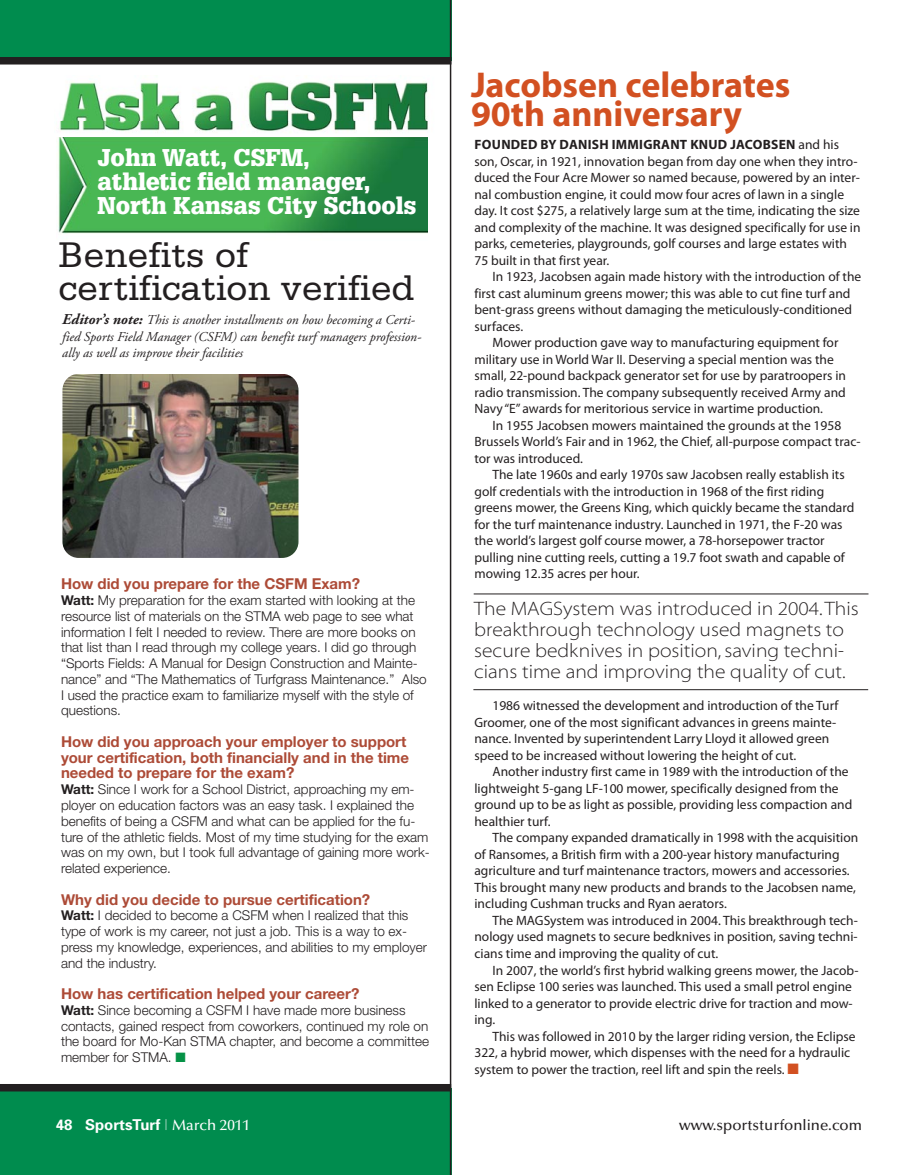
<style>
.page{position:relative;width:918px;height:1175px;background:#fff}
.page>*{position:absolute;margin:0;border:0;box-sizing:border-box;transform-origin:0 0}
.t1{font:37.65px/33px "Serifa";color:#231f20}
.t2{font:700 36px/28.5px "Myriad";color:#d25021}
.t3{font:900 23.7px/24px "Glypha";color:#fff}
.t4{font:19.5px/21px "Myriad MM 215 700";color:#231f20}
.t5{font:700 15px/15.8px "Helvetica Neue";color:#ad4b37}
.t6{font:500 15px "Optima";color:#231f20}
.t7{font:700 15px "Univers";color:#fff}
.t8{font:13.5px "Myriad Pro";color:#231f20}
.t9{font:300 13.5px/15.8px "Helvetica Neue";color:#231f20}
.t10{font:italic 13.5px/16.5px "Adobe Garamond Pro";color:#231f20}
.t11{font:700 13.5px "Myriad Pro";letter-spacing:.02em;color:#231f20}
.s1{font-weight:700;font-size:15px}
.s2{font-weight:700}
.s3{color:#059246}
.s4{font-weight:400}
.s5{color:#d25021}
.s6{font-weight:100;font-stretch:ultra-condensed}
.s7{font-family:"Optima";font-weight:500}
</style>
<div class="page">
<div style="left:0;top:0;width:451px;height:1174px;background:#008c4e"></div>
<div style="left:0;top:61px;width:457px;height:1026px;background:#fff"></div>
<div style="left:0;top:1084px;width:451px;height:7px;background:#231f20"></div>
<div style="left:0;top:57px;width:451px;height:7px;background:#231f20"></div>
<img style="left:58px;top:137px;width:370px;height:97px">
<hr style="left:450px;top:0;width:1px;height:1174px;background:#231f20">
<img style="left:59px;top:81px;width:369px;height:52px">
<img style="left:62px;top:375px;width:236px;height:183px;border-radius:16px">
<hr style="left:474px;top:593px;width:394px;height:1px;background:#231f20">
<hr style="left:473px;top:689px;width:395px;height:1px;background:#231f20">
<p class="t3" style="left:97px;top:147px;width:320px">John Watt, CSFM,<br>athletic field manager,<br>North Kansas City Schools</p>
<p class="t1" style="left:59px;top:241px;width:358px">Benefits of certification verified</p>
<p class="t10" style="left:62px;top:313px;width:361px"><span class="s1">Editor’s note:</span> This is another installments on how becoming a Certi&shy;fied Sports Field Manager (CSFM) can benefit turf managers profession&shy;ally as well as improve their facilities</p>
<p class="t5" style="left:61px;top:577px;width:301px">How did you prepare for the CSFM Exam?</p>
<p class="t9" style="left:61px;top:594px;width:367px"><span class="s2">Watt:</span> My preparation for the exam started with looking at the resource list of materials on the STMA web page to see what information I felt I needed to review. There are more books on that list than I read through my college years. I did go through “Sports Fields: A Manual for Design Construction and Mainte&shy;nance” and “The Mathematics of Turfgrass Maintenance.” Also I used the practice exam to familiarize myself with the style of questions.</p>
<p class="t5" style="left:61px;top:735px;width:350px">How did you approach your employer to support your certification, both financially and in the time needed to prepare for the exam?</p>
<p class="t9" style="left:61px;top:783px;width:370px"><span class="s2">Watt:</span> Since I work for a School District, approaching my em&shy;ployer on education factors was an easy task. I explained the benefits of being a CSFM and what can be applied for the fu&shy;ture of the athletic fields. Most of my time studying for the exam was on my own, but I took full advantage of gaining more work&shy;related experience.</p>
<p class="t5" style="left:61px;top:892px;width:311px">Why did you decide to pursue certification?</p>
<p class="t9" style="left:61px;top:909px;width:368px"><span class="s2">Watt:</span> I decided to become a CSFM when I realized that this type of work is my career, not just a job. This is a way to ex&shy;press my knowledge, experiences, and abilities to my employer and the industry.</p>
<p class="t5" style="left:61px;top:987px;width:300px">How has certification helped your career?</p>
<p class="t9" style="left:61px;top:1003px;width:370px"><span class="s2">Watt:</span> Since becoming a CSFM I have made more business contacts, gained respect from coworkers, continued my role on the board for Mo-Kan STMA chapter, and become a committee member for STMA. <span class="s3">■</span></p>
<p class="t2" style="left:471px;top:74px;width:321px">Jacobsen celebrates<br>90th anniversary</p>
<p class="t11" style="left:475px;top:137px;width:366px">FOUNDED BY DANISH IMMIGRANT KNUD JACOBSEN <span class="s4">and his</span></p>
<p class="t8" style="left:474px;top:156px;width:385px">son, Oscar, in 1921, innovation began from day one when they intro-</p>
<p class="t8" style="left:474px;top:173px;width:387px">duced the Four Acre Mower so named because, powered by an inter-</p>
<p class="t8" style="left:474px;top:189px;width:371px">nal combustion engine, it could mow four acres of lawn in a single</p>
<p class="t8" style="left:474px;top:206px;width:387px">day. It cost $275, a relatively large sum at the time, indicating the size</p>
<p class="t8" style="left:474px;top:222px;width:388px">and complexity of the machine. It was designed specifically for use in</p>
<p class="t8" style="left:474px;top:239px;width:374px">parks, cemeteries, playgrounds, golf courses and large estates with</p>
<p class="t8" style="left:474px;top:255px;width:136px">75 built in that first year.</p>
<p class="t8" style="left:492px;top:272px;width:370px">In 1923, Jacobsen again made history with the introduction of the</p>
<p class="t8" style="left:474px;top:288px;width:378px">first cast aluminum greens mower; this was able to cut fine turf and</p>
<p class="t8" style="left:474px;top:305px;width:379px">bent-grass greens without damaging the meticulously-conditioned</p>
<p class="t8" style="left:474px;top:321px;width:50px">surfaces.</p>
<p class="t8" style="left:492px;top:338px;width:348px">Mower production gave way to manufacturing equipment for</p>
<p class="t8" style="left:474px;top:354px;width:361px">military use in World War II. Deserving a special mention was the</p>
<p class="t8" style="left:474px;top:371px;width:373px">small, 22-pound backpack generator set for use by paratroopers in</p>
<p class="t8" style="left:474px;top:387px;width:373px">radio transmission. The company subsequently received Army and</p>
<p class="t8" style="left:474px;top:404px;width:350px">Navy “E” awards for meritorious service in wartime production.</p>
<p class="t8" style="left:492px;top:420px;width:350px">In 1955 Jacobsen mowers maintained the grounds at the 1958</p>
<p class="t8" style="left:474px;top:437px;width:388px">Brussels World’s Fair and in 1962, the Chief, all-purpose compact trac-</p>
<p class="t8" style="left:474px;top:453px;width:110px">tor was introduced.</p>
<p class="t8" style="left:492px;top:470px;width:354px">The late 1960s and early 1970s saw Jacobsen really establish its</p>
<p class="t8" style="left:474px;top:486px;width:351px">golf credentials with the introduction in 1968 of the first riding</p>
<p class="t8" style="left:474px;top:503px;width:381px">greens mower, the Greens King, which quickly became the standard</p>
<p class="t8" style="left:474px;top:519px;width:370px">for the turf maintenance industry. Launched in 1971, the F-20 was</p>
<p class="t8" style="left:474px;top:536px;width:352px">the world’s largest golf course mower, a 78-horsepower tractor</p>
<p class="t8" style="left:474px;top:552px;width:372px">pulling nine cutting reels, cutting a 19.7 foot swath and capable of</p>
<p class="t8" style="left:474px;top:569px;width:167px">mowing 12.35 acres per hour.</p>
<p class="t4" style="left:474px;top:600px;width:386px">The MAGSystem was introduced in 2004. This breakthrough technology used magnets to secure bedknives in position, saving techni&shy;cians time and improving the quality of cut.</p>
<p class="t8" style="left:492px;top:701px;width:347px">1986 witnessed the development and introduction of the Turf</p>
<p class="t8" style="left:474px;top:717px;width:363px">Groomer, one of the most significant advances in greens mainte-</p>
<p class="t8" style="left:474px;top:734px;width:356px">nance. Invented by superintendent Larry Lloyd it allowed green</p>
<p class="t8" style="left:474px;top:750px;width:323px">speed to be increased without lowering the height of cut.</p>
<p class="t8" style="left:492px;top:767px;width:358px">Another industry first came in 1989 with the introduction of the</p>
<p class="t8" style="left:474px;top:783px;width:366px">lightweight 5-gang LF-100 mower, specifically designed from the</p>
<p class="t8" style="left:474px;top:800px;width:379px">ground up to be as light as possible, providing less compaction and</p>
<p class="t8" style="left:474px;top:816px;width:78px">healthier turf.</p>
<p class="t8" style="left:492px;top:833px;width:367px">The company expanded dramatically in 1998 with the acquisition</p>
<p class="t8" style="left:474px;top:849px;width:367px">of Ransomes, a British firm with a 200-year history manufacturing</p>
<p class="t8" style="left:474px;top:866px;width:377px">agriculture and turf maintenance tractors, mowers and accessories.</p>
<p class="t8" style="left:474px;top:882px;width:383px">This brought many new products and brands to the Jacobsen name,</p>
<p class="t8" style="left:474px;top:899px;width:254px">including Cushman trucks and Ryan aerators.</p>
<p class="t8" style="left:492px;top:915px;width:367px">The MAGSystem was introduced in 2004. This breakthrough tech-</p>
<p class="t8" style="left:474px;top:932px;width:385px">nology used magnets to secure bedknives in position, saving techni-</p>
<p class="t8" style="left:474px;top:948px;width:245px">cians time and improving the quality of cut.</p>
<p class="t8" style="left:492px;top:965px;width:368px">In 2007, the world’s first hybrid walking greens mower, the Jacob-</p>
<p class="t8" style="left:474px;top:981px;width:379px">sen Eclipse 100 series was launched. This used a small petrol engine</p>
<p class="t8" style="left:474px;top:998px;width:380px">linked to a generator to provide electric drive for traction and mow-</p>
<p class="t8" style="left:474px;top:1014px;width:22px">ing.</p>
<p class="t8" style="left:492px;top:1031px;width:365px">This was followed in 2010 by the larger riding version, the Eclipse</p>
<p class="t8" style="left:474px;top:1047px;width:377px">322, a hybrid mower, which dispenses with the need for a hydraulic</p>
<p class="t8" style="left:474px;top:1064px;width:326px">system to power the traction, reel lift and spin the reels. <span class="s5">■</span></p>
<p class="t7" style="left:56px;top:1118px;width:196px">48 SportsTurf <span class="s6">|</span> <span class="s7">March 2011</span></p>
<p class="t6" style="left:679px;top:1118px;width:184px">www.sportsturfonline.com</p>
</div>
